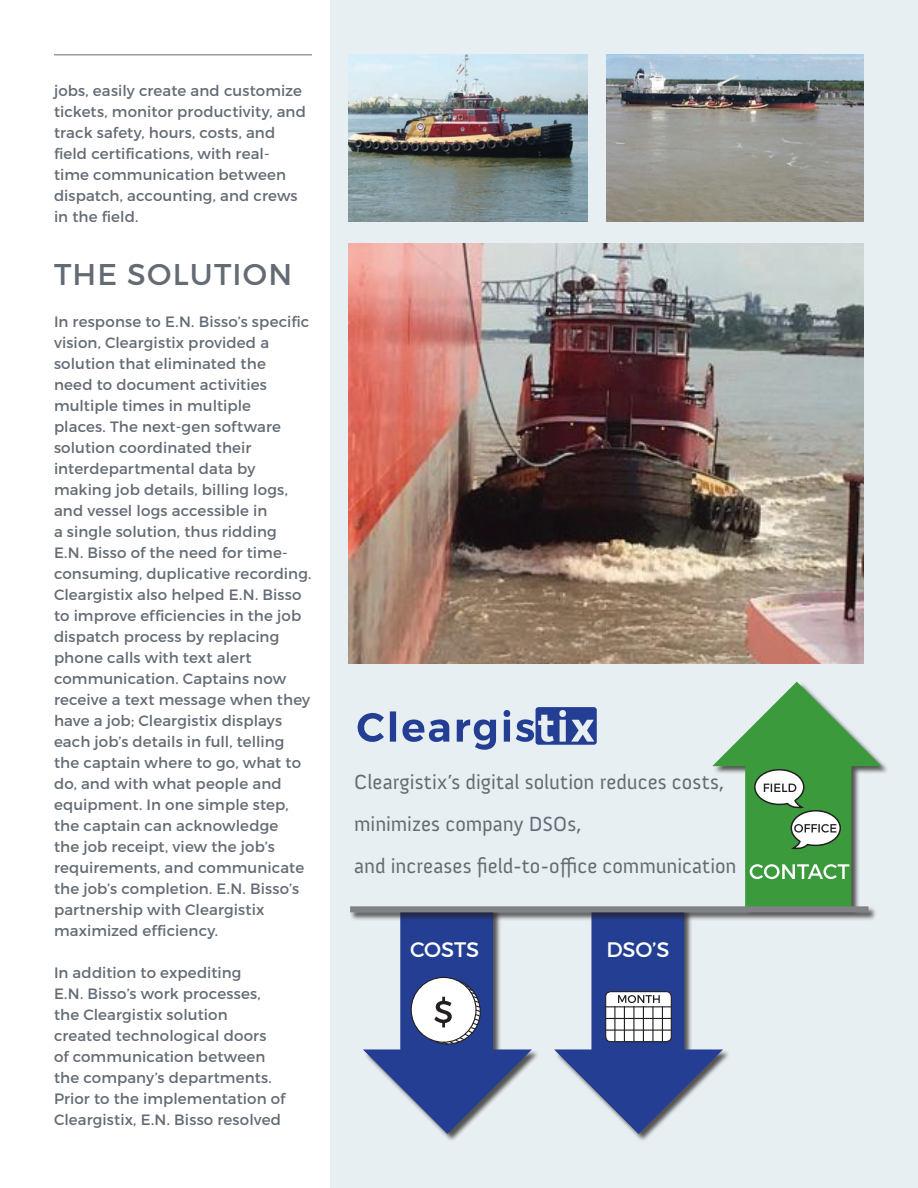
<style>
.page{position:relative;width:918px;height:1188px;background:#fff}
.page>*{position:absolute;margin:0;border:0;box-sizing:border-box;transform-origin:0 0}
.t1{font:30px "Montserrat";letter-spacing:.04em;color:#636b74}
.t2{font:21px/42px "Anivers";color:#636b74}
.t3{font:21px "Montserrat";letter-spacing:-.015em;color:#fff}
.t4{font:15px/21px "Montserrat";letter-spacing:.005em;color:#636b74}
</style>
<div class="page">
<hr style="left:54px;top:54px;width:258px;height:1px;background:#9a9c9e">
<div style="left:330px;top:0;width:588px;height:1188px;background:#e8eff2"></div>
<img style="left:348px;top:54px;width:239px;height:168px">
<img style="left:606px;top:54px;width:258px;height:168px">
<img style="left:348px;top:243px;width:516px;height:420px">
<svg style="left:357px;top:682px;width:524px;height:452px"></svg>
<div style="left:350px;top:906px;width:527px;height:15px;background:#231f20;opacity:.75"></div>
<div style="left:350px;top:906px;width:519px;height:6px;background:#808285"></div>
<p class="t4" style="left:54px;top:81px;width:254px">jobs, easily create and customize tickets, monitor productivity, and track safety, hours, costs, and field certifications, with real&shy;time communication between dispatch, accounting, and crews in the field.</p>
<h1 class="t1" style="left:54px;top:261px;width:240px">THE SOLUTION</h1>
<p class="t4" style="left:54px;top:312px;width:259px">In response to E.N. Bisso’s specific vision, Cleargistix provided a solution that eliminated the<br>need to document activities multiple times in multiple<br>places. The next-gen software solution coordinated their interdepartmental data by making job details, billing logs, and vessel logs accessible in<br>a single solution, thus ridding<br>E.N. Bisso of the need for time&shy;consuming, duplicative recording.<br>Cleargistix also helped E.N. Bisso to improve efficiencies in the job dispatch process by replacing phone calls with text alert communication. Captains now receive a text message when they have a job; Cleargistix displays each job’s details in full, telling the captain where to go, what to do, and with what people and equipment. In one simple step, the captain can acknowledge<br>the job receipt, view the job’s requirements, and communicate the job’s completion. E.N. Bisso’s partnership with Cleargistix maximized efficiency.</p>
<p class="t4" style="left:54px;top:963px;width:233px">In addition to expediting<br>E.N. Bisso’s work processes, the Cleargistix solution created technological doors<br>of communication between the company’s departments.<br>Prior to the implementation of<br>Cleargistix, E.N. Bisso resolved</p>
<h2 class="t2" style="left:354px;top:762px;width:384px">Cleargistix’s digital solution reduces costs, minimizes company DSOs,<br>and increases field-to-office communication</h2>
<h2 class="t3" style="left:410px;top:940px;width:70px">COSTS</h2>
<h2 class="t3" style="left:607px;top:940px;width:64px">DSO’S</h2>
</div>
